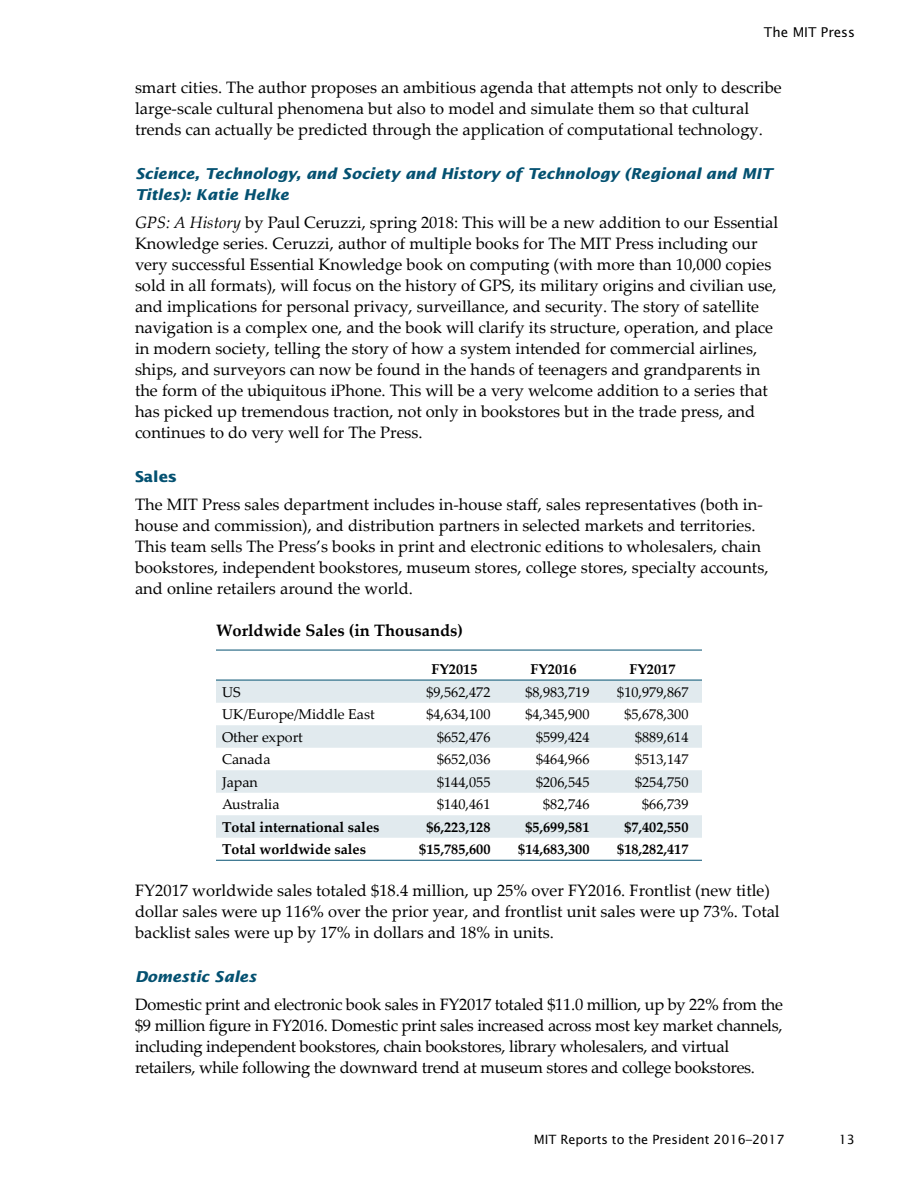
<style>
.page{position:relative;width:918px;height:1188px;background:#fff}
.page>*{position:absolute;margin:0;border:0;box-sizing:border-box;transform-origin:0 0}
.t1{font:16.5px/21px "Palatino Linotype";color:#000}
.t2{font:16.5px/21px "Palatino Linotype";letter-spacing:-.02em;color:#000}
.Table_Title{font:700 16.5px "Palatino Linotype";color:#000}
.Heading_4{font:italic 700 15px/21px "Lucida Sans Std";color:#045171}
.Heading_3{font:700 15px "Lucida Sans Std";color:#045171}
.Table_Text_Right_Ali{font:14.25px "Palatino Linotype";color:#000}
.Table_Total{font:700 14.25px "Palatino Linotype";color:#000}
.Table_Text{font:14.25px "Palatino Linotype";color:#000}
.Table_Column_Head{font:700 14.25px "Palatino Linotype";color:#000}
.t3{font:13.5px "Lucida Sans Std";color:#000}
.t4{font:12.75px "Lucida Sans Std";color:#000}
.s1{font-style:italic}
</style>
<div class="page">
<svg style="left:216px;top:681px;width:486px;height:157px;fill:#e1eaee"></svg>
<hr style="left:216px;top:650px;width:189px;height:1px;background:#045171">
<hr style="left:405px;top:650px;width:99px;height:1px;background:#045171">
<hr style="left:504px;top:650px;width:99px;height:1px;background:#045171">
<hr style="left:603px;top:650px;width:99px;height:1px;background:#045171">
<hr style="left:216px;top:680px;width:189px;height:1px;background:#045171">
<hr style="left:405px;top:680px;width:99px;height:1px;background:#045171">
<hr style="left:504px;top:680px;width:99px;height:1px;background:#045171">
<hr style="left:603px;top:680px;width:99px;height:1px;background:#045171">
<hr style="left:216px;top:860px;width:189px;height:1px;background:#045171">
<hr style="left:405px;top:860px;width:99px;height:1px;background:#045171">
<hr style="left:504px;top:860px;width:99px;height:1px;background:#045171">
<hr style="left:603px;top:860px;width:99px;height:1px;background:#045171">
<p class="t3" style="left:764px;top:25px;width:93px">The MIT Press</p>
<p class="t1" style="left:135px;top:76px;width:648px">smart cities. The author proposes an ambitious agenda that attempts not only to describe large-scale cultural phenomena but also to model and simulate them so that cultural trends can actually be predicted through the application of computational technology.</p>
<h4 class="Heading_4" style="left:135px;top:163px;width:639px">Science, Technology, and Society and History of Technology (Regional and MIT<br>Titles): Katie Helke</h4>
<p class="t1" style="left:135px;top:211px;width:645px"><span class="s1">GPS: A History</span> by Paul Ceruzzi, spring 2018: This will be a new addition to our Essential Knowledge series. Ceruzzi, author of multiple books for The MIT Press including our very successful Essential Knowledge book on computing (with more than 10,000 copies sold in all formats), will focus on the history of GPS, its military origins and civilian use, and implications for personal privacy, surveillance, and security. The story of satellite navigation is a complex one, and the book will clarify its structure, operation, and place in modern society, telling the story of how a system intended for commercial airlines, ships, and surveyors can now be found in the hands of teenagers and grandparents in the form of the ubiquitous iPhone. This will be a very welcome addition to a series that has picked up tremendous traction, not only in bookstores but in the trade press, and continues to do very well for The Press.</p>
<h3 class="Heading_3" style="left:135px;top:468px;width:44px">Sales</h3>
<p class="t1" style="left:135px;top:493px;width:635px">The MIT Press sales department includes in-house staff, sales representatives (both in&shy;house and commission), and distribution partners in selected markets and territories.<br>This team sells The Press’s books in print and electronic editions to wholesalers, chain bookstores, independent bookstores, museum stores, college stores, specialty accounts, and online retailers around the world.</p>
<p class="Table_Title" style="left:216px;top:619px;width:248px">Worldwide Sales (in Thousands)</p>
<p class="Table_Column_Head" style="left:432px;top:659px;width:47px">FY2015</p>
<p class="Table_Column_Head" style="left:531px;top:659px;width:47px">FY2016</p>
<p class="Table_Column_Head" style="left:630px;top:659px;width:47px">FY2017</p>
<p class="Table_Text" style="left:222px;top:682px;width:20px">US</p>
<p class="Table_Text_Right_Ali" style="left:426px;top:682px;width:66px">$9,562,472</p>
<p class="Table_Text_Right_Ali" style="left:525px;top:682px;width:66px">$8,983,719</p>
<p class="Table_Text_Right_Ali" style="left:617px;top:682px;width:73px">$10,979,867</p>
<p class="Table_Text" style="left:222px;top:704px;width:154px">UK/Europe/Middle East</p>
<p class="Table_Text_Right_Ali" style="left:426px;top:704px;width:66px">$4,634,100</p>
<p class="Table_Text_Right_Ali" style="left:525px;top:704px;width:66px">$4,345,900</p>
<p class="Table_Text_Right_Ali" style="left:624px;top:704px;width:66px">$5,678,300</p>
<p class="Table_Text" style="left:222px;top:727px;width:82px">Other export</p>
<p class="Table_Text_Right_Ali" style="left:437px;top:727px;width:55px">$652,476</p>
<p class="Table_Text_Right_Ali" style="left:536px;top:727px;width:55px">$599,424</p>
<p class="Table_Text_Right_Ali" style="left:635px;top:727px;width:55px">$889,614</p>
<p class="Table_Text" style="left:222px;top:749px;width:50px">Canada</p>
<p class="Table_Text_Right_Ali" style="left:437px;top:749px;width:55px">$652,036</p>
<p class="Table_Text_Right_Ali" style="left:536px;top:749px;width:55px">$464,966</p>
<p class="Table_Text_Right_Ali" style="left:635px;top:749px;width:55px">$513,147</p>
<p class="Table_Text" style="left:222px;top:772px;width:37px">Japan</p>
<p class="Table_Text_Right_Ali" style="left:437px;top:772px;width:55px">$144,055</p>
<p class="Table_Text_Right_Ali" style="left:536px;top:772px;width:55px">$206,545</p>
<p class="Table_Text_Right_Ali" style="left:635px;top:772px;width:55px">$254,750</p>
<p class="Table_Text" style="left:222px;top:794px;width:59px">Australia</p>
<p class="Table_Text_Right_Ali" style="left:437px;top:794px;width:55px">$140,461</p>
<p class="Table_Text_Right_Ali" style="left:543px;top:794px;width:48px">$82,746</p>
<p class="Table_Text_Right_Ali" style="left:642px;top:794px;width:48px">$66,739</p>
<p class="Table_Total" style="left:222px;top:817px;width:159px">Total international sales</p>
<p class="Table_Total" style="left:426px;top:817px;width:66px">$6,223,128</p>
<p class="Table_Total" style="left:525px;top:817px;width:66px">$5,699,581</p>
<p class="Table_Total" style="left:624px;top:817px;width:66px">$7,402,550</p>
<p class="Table_Total" style="left:222px;top:839px;width:146px">Total worldwide sales</p>
<p class="Table_Total" style="left:419px;top:839px;width:73px">$15,785,600</p>
<p class="Table_Total" style="left:518px;top:839px;width:73px">$14,683,300</p>
<p class="Table_Total" style="left:617px;top:839px;width:73px">$18,282,417</p>
<p class="t1" style="left:135px;top:880px;width:646px">FY2017 worldwide sales totaled $18.4 million, up 25% over FY2016. Frontlist (new title) dollar sales were up 116% over the prior year, and frontlist unit sales were up 73%. Total backlist sales were up by 17% in dollars and 18% in units.</p>
<h4 class="Heading_4" style="left:135px;top:966px;width:123px">Domestic Sales</h4>
<p class="t2" style="left:135px;top:994px;width:650px">Domestic print and electronic book sales in FY2017 totaled $11.0 million, up by 22% from the $9 million figure in FY2016. Domestic print sales increased across most key market channels, including independent bookstores, chain bookstores, library wholesalers, and virtual retailers, while following the downward trend at museum stores and college bookstores.</p>
<p class="t4" style="left:534px;top:1132px;width:252px">MIT Reports to the President 2016–2017</p>
<p class="t4" style="left:839px;top:1132px;width:18px">13</p>
</div>
